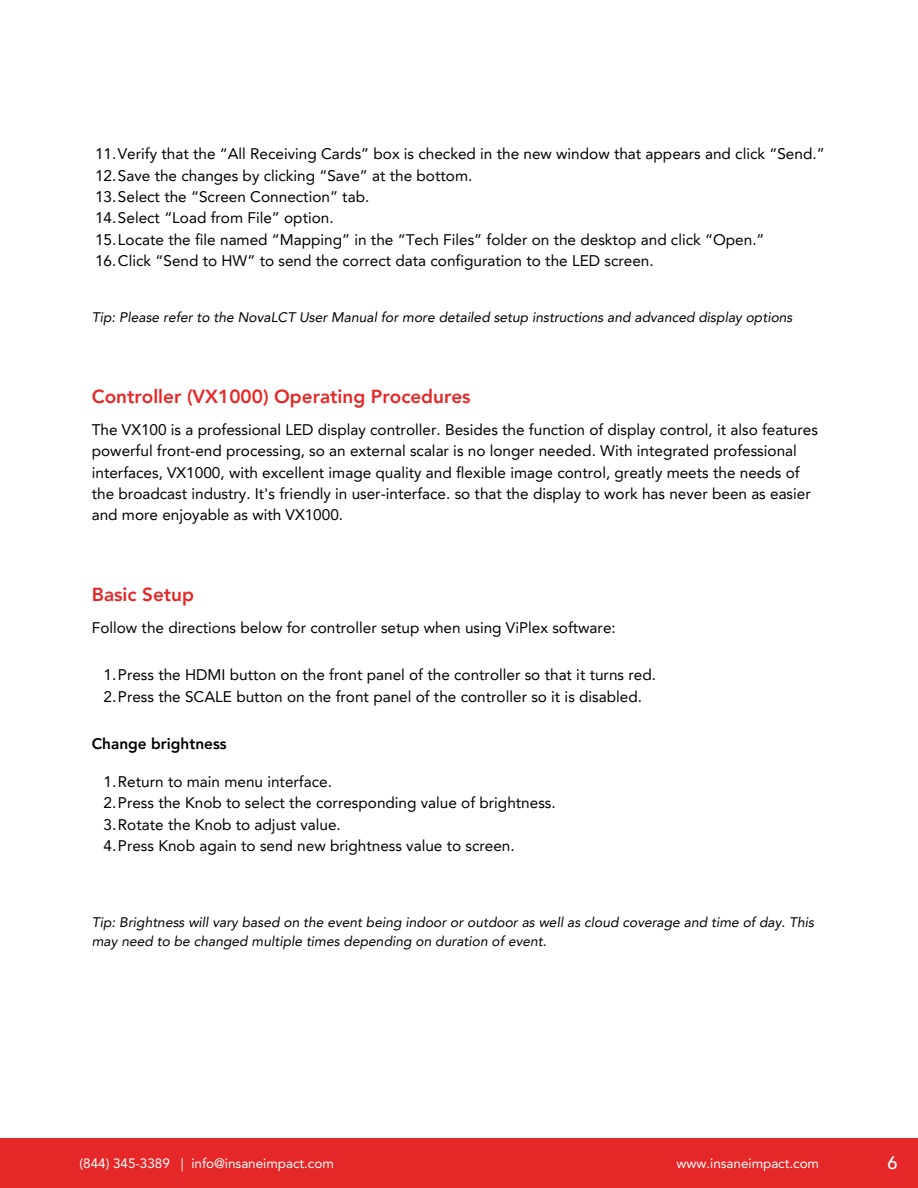
<style>
.page{position:relative;width:918px;height:1188px;background:#fff}
.page>*{position:absolute;margin:0;border:0;box-sizing:border-box;transform-origin:0 0}
.t1{font:800 18.9px "Avenir LT Pro";color:#e52827}
.t2{font:500 18px "Avenir LT Pro";color:#fff}
.t3{font:15.3px/21.3px "Avenir LT Pro";color:#000}
.t4{font:800 15.3px "Avenir LT Pro";color:#000}
.t5{font:italic 13.8px/19.2px "Avenir LT Pro";color:#000}
.t6{font:13.5px "Avenir";letter-spacing:-.005em;color:#fff}
</style>
<div class="page">
<div style="left:0;top:1138px;width:918px;height:50px;background:#e52827"></div>
<p class="t3" style="left:95px;top:145px;width:731px">11.Verify that the “All Receiving Cards” box is checked in the new window that appears and click “Send.” 12.Save the changes by clicking “Save” at the bottom.<br>13.Select the “Screen Connection” tab.<br>14.Select “Load from File” option.<br>15.Locate the file named “Mapping” in the “Tech Files” folder on the desktop and click “Open.”<br>16.Click “Send to HW” to send the correct data configuration to the LED screen.</p>
<h3 class="t5" style="left:92px;top:309px;width:702px">Tip: Please refer to the NovaLCT User Manual for more detailed setup instructions and advanced display options</h3>
<h1 class="t1" style="left:92px;top:389px;width:380px">Controller (VX1000) Operating Procedures</h1>
<h3 class="t3" style="left:92px;top:420px;width:728px">The VX100 is a professional LED display controller. Besides the function of display control, it also features powerful front-end processing, so an external scalar is no longer needed. With integrated professional interfaces, VX1000, with excellent image quality and flexible image control, greatly meets the needs of the broadcast industry. It's friendly in user-interface. so that the display to work has never been as easier and more enjoyable as with VX1000.</h3>
<h1 class="t1" style="left:92px;top:587px;width:104px">Basic Setup</h1>
<h3 class="t3" style="left:92px;top:619px;width:526px">Follow the directions below for controller setup when using ViPlex software:</h3>
<p class="t3" style="left:104px;top:666px;width:554px">1.Press the HDMI button on the front panel of the controller so that it turns red.</p>
<p class="t3" style="left:104px;top:687px;width:540px">2.Press the SCALE button on the front panel of the controller so it is disabled.</p>
<h2 class="t4" style="left:92px;top:738px;width:136px">Change brightness</h2>
<p class="t3" style="left:104px;top:772px;width:230px">1.Return to main menu interface.</p>
<p class="t3" style="left:104px;top:794px;width:454px">2.Press the Knob to select the corresponding value of brightness.</p>
<p class="t3" style="left:104px;top:815px;width:239px">3.Rotate the Knob to adjust value.</p>
<p class="t3" style="left:104px;top:836px;width:413px">4.Press Knob again to send new brightness value to screen.</p>
<h3 class="t5" style="left:92px;top:914px;width:724px">Tip: Brightness will vary based on the event being indoor or outdoor as well as cloud coverage and time of day. This may need to be changed multiple times depending on duration of event.</h3>
<p class="t6" style="left:80px;top:1153px;width:256px">(844) 345-3389 | info@insaneimpact.com</p>
<p class="t6" style="left:677px;top:1153px;width:144px">www.insaneimpact.com</p>
<p class="t2" style="left:887px;top:1156px;width:12px">6</p>
</div>
